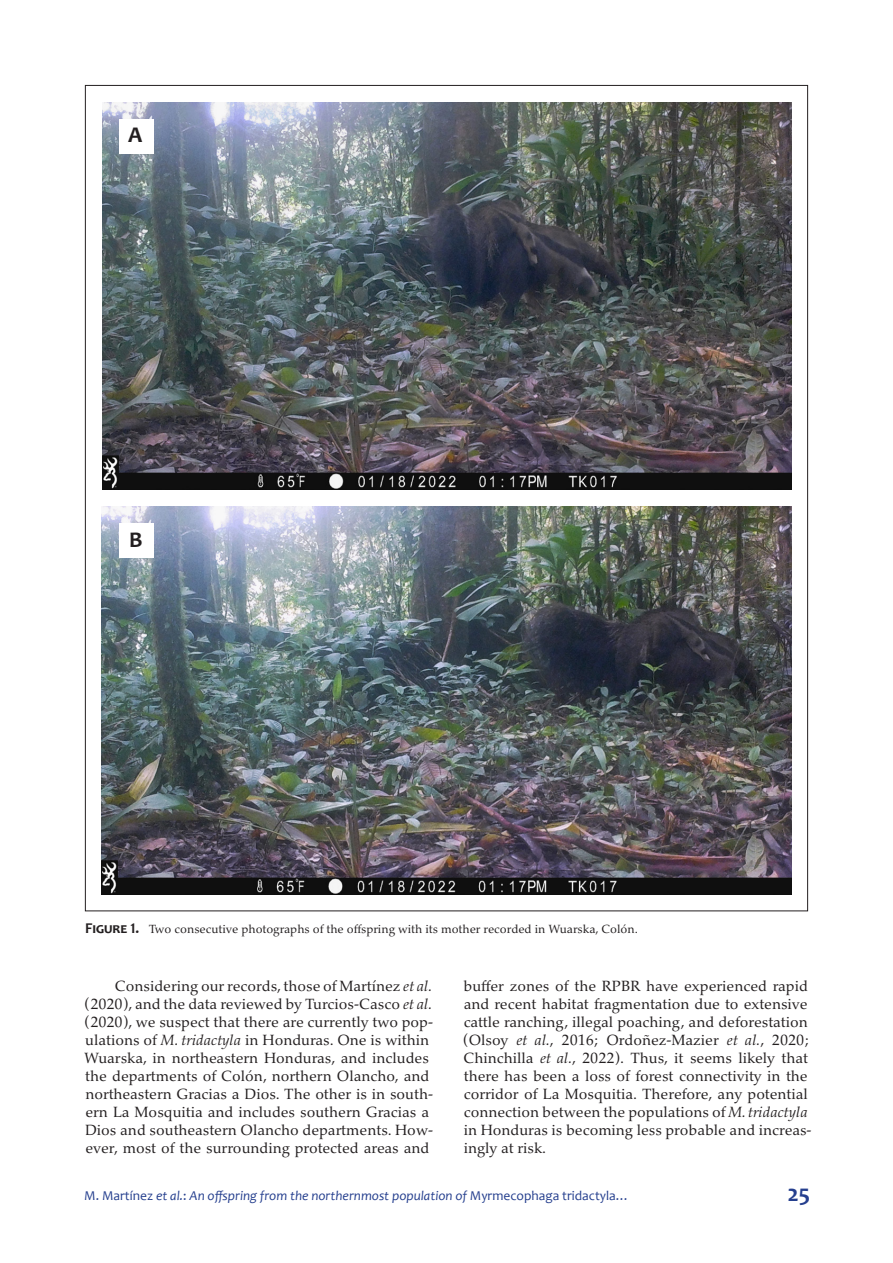
<style>
.page{position:relative;width:893px;height:1263px;background:#fff}
.page>*{position:absolute;margin:0;border:0;box-sizing:border-box;transform-origin:0 0}
.t1{font:700 24px "Candara";color:#253f8e}
.figure___table_capti{font:700 22.5px "Candara";color:#231f20}
.text{font:15px/18px "Palatino Nova Pro";color:#231f20}
.t2{font:italic 13.5px "Candara";color:#253f8e}
.figure___table_capti-2{font:12px "Palatino Nova Pro";color:#231f20}
.s1{font-family:"Candara";font-weight:700;font-size:15px}
.s2{font-style:italic}
.s3{font-style:normal}
</style>
<div class="page">
<img style="left:102px;top:102px;width:689px;height:388px">
<img style="left:102px;top:507px;width:689px;height:387px">
<div style="left:119px;top:119px;width:34px;height:34px;background:#fff"></div>
<div style="left:119px;top:524px;width:34px;height:34px;background:#fff"></div>
<p class="figure___table_capti" style="left:128px;top:121px;width:16px">A</p>
<p class="figure___table_capti" style="left:129px;top:526px;width:15px">B</p>
<p class="figure___table_capti-2" style="left:85px;top:922px;width:554px"><span class="s1">Figure 1.</span> Two consecutive photographs of the offspring with its mother recorded in Wuarska, Colón.</p>
<p class="text" style="left:84px;top:977px;width:350px;text-indent:31px">Considering our records, those of Martínez <span class="s2">et al. </span>(2020), and the data reviewed by Turcios-Casco <span class="s2">et al. </span>(2020), we suspect that there are currently two pop&shy;ulations of <span class="s2">M. tridactyla</span> in Honduras. One is within Wuarska, in northeastern Honduras, and includes the departments of Colón, northern Olancho, and northeastern Gracias a Dios. The other is in south&shy;ern La Mosquitia and includes southern Gracias a Dios and southeastern Olancho departments. How&shy;ever, most of the surrounding protected areas and</p>
<p class="text" style="left:463px;top:977px;width:350px">buffer zones of the RPBR have experienced rapid and recent habitat fragmentation due to extensive cattle ranching, illegal poaching, and deforestation (Olsoy <span class="s2">et al.</span>, 2016; Ordoñez-Mazier <span class="s2">et al.</span>, 2020; Chinchilla <span class="s2">et al.</span>, 2022). Thus, it seems likely that there has been a loss of forest connectivity in the corridor of La Mosquitia. Therefore, any potential connection between the populations of <span class="s2">M. tridactyla </span>in Honduras is becoming less probable and increas&shy;ingly at risk.</p>
<p class="t2" style="left:84px;top:1187px;width:547px"><span class="s3">M. Martínez</span> et al.<span class="s3">:</span> An offspring from the northernmost population of <span class="s3">Myrmecophaga tridactyla…</span></p>
<h1 class="t1" style="left:788px;top:1178px;width:24px">25</h1>
</div>
